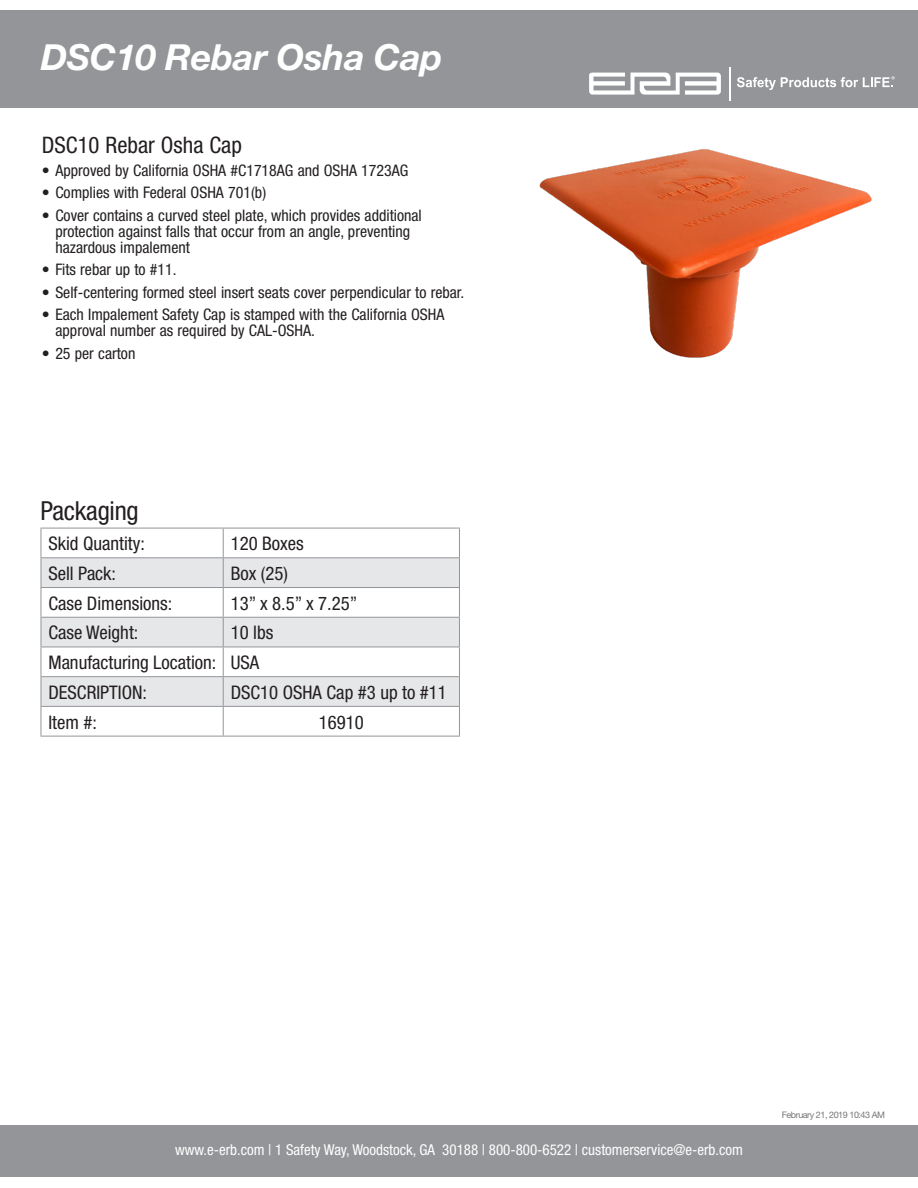
<style>
.page{position:relative;width:918px;height:1188px;background:#fff}
.page>*{position:absolute;margin:0;border:0;box-sizing:border-box;transform-origin:0 0}
.t1{font:italic 700 36px "Helvetica Neue LT";letter-spacing:-.01em;color:#fff}
.t2{font:condensed 26.25px "Helvetica Neue LT";letter-spacing:-.01em;color:#231f20}
.My_Product_Bullets{font:condensed 22.8px "Helvetica Neue LT";color:#231f20}
.t3{font:condensed 18.75px "Helvetica Neue LT";color:#231f20}
.t4{font:condensed 15.9px/15.9px "Helvetica Neue LT";color:#231f20}
.t5{font:condensed 15px "Helvetica Neue LT";color:#fff}
.t6{font:9px "Helvetica Neue LT";letter-spacing:-.05em;color:#757679}
</style>
<div class="page">
<div style="left:0;top:11px;width:918px;height:97px;background:#939598"></div>
<div style="left:0;top:1126px;width:918px;height:51px;background:#939598"></div>
<svg style="left:589px;top:72px;width:132px;height:23px"></svg>
<svg style="left:737px;top:76px;width:158px;height:14px"></svg>
<hr style="left:729px;top:67px;width:1px;height:33px;background:#fff">
<svg style="left:41px;top:529px;width:418px;height:207px"></svg>
<svg style="left:41px;top:558px;width:418px;height:148px;fill:#e6e7e9"></svg>
<hr style="left:40px;top:528px;width:183px;height:1px;background:#939598">
<hr style="left:223px;top:528px;width:237px;height:1px;background:#939598">
<hr style="left:40px;top:557px;width:183px;height:1px;background:#939598">
<hr style="left:223px;top:557px;width:237px;height:1px;background:#939598">
<hr style="left:40px;top:587px;width:183px;height:1px;background:#939598">
<hr style="left:223px;top:587px;width:237px;height:1px;background:#939598">
<hr style="left:40px;top:617px;width:183px;height:1px;background:#939598">
<hr style="left:223px;top:617px;width:237px;height:1px;background:#939598">
<hr style="left:40px;top:646px;width:183px;height:1px;background:#939598">
<hr style="left:223px;top:646px;width:237px;height:1px;background:#939598">
<hr style="left:40px;top:676px;width:183px;height:1px;background:#939598">
<hr style="left:223px;top:676px;width:237px;height:1px;background:#939598">
<hr style="left:40px;top:706px;width:183px;height:1px;background:#939598">
<svg style="left:40px;top:529px;width:1px;height:207px"></svg>
<hr style="left:223px;top:706px;width:237px;height:1px;background:#939598">
<svg style="left:223px;top:529px;width:1px;height:207px"></svg>
<svg style="left:459px;top:529px;width:1px;height:207px"></svg>
<hr style="left:40px;top:736px;width:183px;height:1px;background:#939598">
<hr style="left:223px;top:736px;width:237px;height:1px;background:#939598">
<img style="left:539px;top:149px;width:333px;height:209px">
<p class="t1" style="left:41px;top:35px;width:403px">DSC10 Rebar Osha Cap</p>
<p class="My_Product_Bullets" style="left:42px;top:132px;width:202px">DSC10 Rebar Osha Cap</p>
<p class="t4" style="left:42px;top:162px;width:368px">• Approved by California OSHA #C1718AG and OSHA 1723AG</p>
<p class="t4" style="left:42px;top:185px;width:226px">• Complies with Federal OSHA 701(b)</p>
<p class="t4" style="left:55px;top:207px;width:368px;text-indent:-14px">• Cover contains a curved steel plate, which provides additional protection against falls that occur from an angle, preventing hazardous impalement</p>
<p class="t4" style="left:42px;top:262px;width:136px">• Fits rebar up to #11.</p>
<p class="t4" style="left:42px;top:284px;width:424px">• Self-centering formed steel insert seats cover perpendicular to rebar.</p>
<p class="t4" style="left:55px;top:307px;width:391px;text-indent:-14px">• Each Impalement Safety Cap is stamped with the California OSHA approval number as required by CAL-OSHA.</p>
<p class="t4" style="left:42px;top:345px;width:95px">• 25 per carton</p>
<p class="t2" style="left:40px;top:496px;width:100px">Packaging</p>
<p class="t3" style="left:48px;top:533px;width:98px">Skid Quantity:</p>
<p class="t3" style="left:231px;top:533px;width:75px">120 Boxes</p>
<p class="t3" style="left:48px;top:563px;width:69px">Sell Pack:</p>
<p class="t3" style="left:231px;top:563px;width:59px">Box (25)</p>
<p class="t3" style="left:48px;top:592px;width:125px">Case Dimensions:</p>
<p class="t3" style="left:231px;top:592px;width:128px">13” x 8.5” x 7.25”</p>
<p class="t3" style="left:48px;top:622px;width:91px">Case Weight:</p>
<p class="t3" style="left:231px;top:622px;width:44px">10 lbs</p>
<p class="t3" style="left:48px;top:652px;width:169px">Manufacturing Location:</p>
<p class="t3" style="left:231px;top:652px;width:30px">USA</p>
<p class="t3" style="left:48px;top:681px;width:100px">DESCRIPTION:</p>
<p class="t3" style="left:231px;top:681px;width:218px">DSC10 OSHA Cap #3 up to #11</p>
<p class="t3" style="left:48px;top:711px;width:50px">Item #:</p>
<p class="t3" style="left:319px;top:711px;width:46px">16910</p>
<p class="t5" style="left:175px;top:1141px;width:569px">www.e-erb.com | 1 Safety Way, Woodstock, GA 30188 | 800-800-6522 | customerservice@e-erb.com</p>
<p class="t6" style="left:782px;top:1109px;width:105px">February 21, 2019 10:43 AM</p>
</div>
